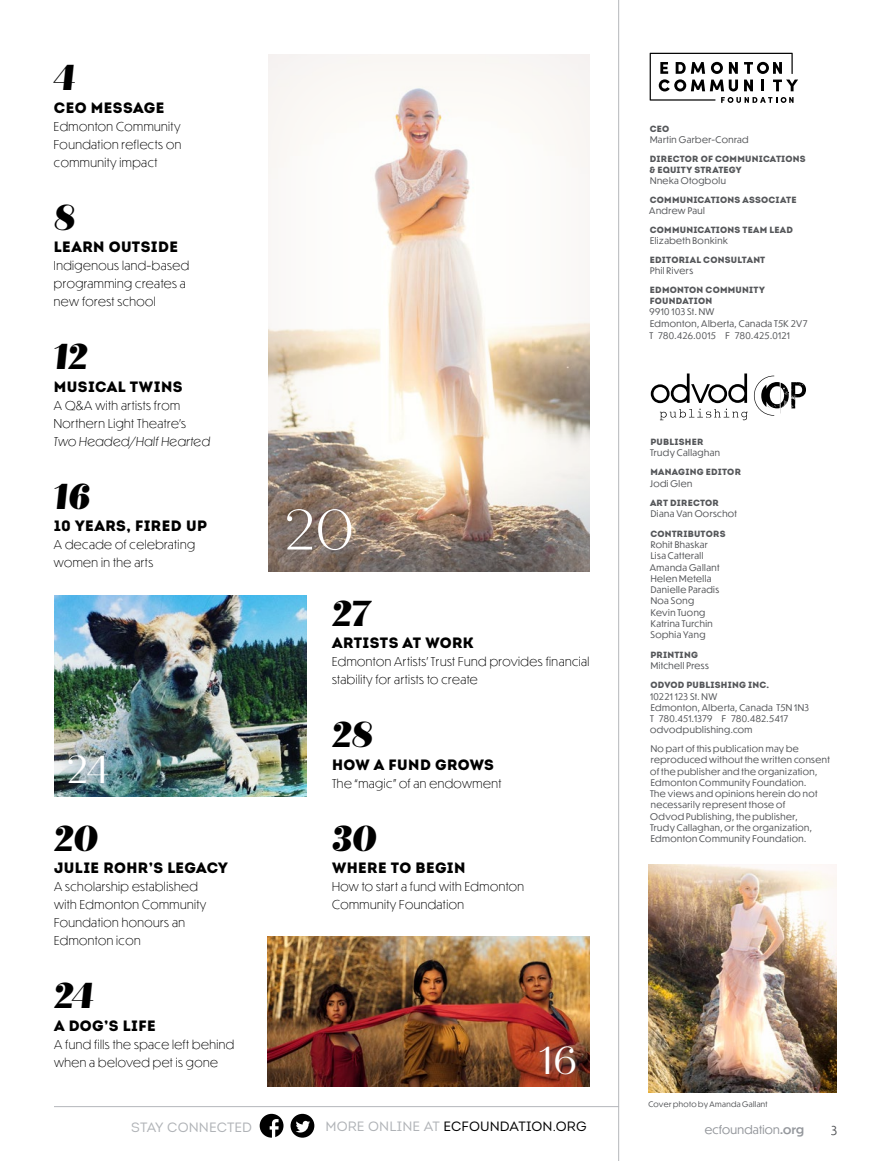
<style>
.page{position:relative;width:891px;height:1161px;background:#fff}
.page>*{position:absolute;margin:0;border:0;box-sizing:border-box;transform-origin:0 0}
.t1{font:300 57px "Quiche Display";color:#fff}
.t2{font:39px "Quiche Display";color:#fff}
.t3{font:italic 900 36px "Quiche Display";letter-spacing:-.005em;color:#000}
.t4{font:15px "Intro Black Caps";letter-spacing:.03em;color:#000}
.t5{font:13.5px "Intro Regular Caps";letter-spacing:.01em;color:#000}
.t6{font:13.5px "Intro Regular Caps";letter-spacing:.005em;color:#b0b3b7}
.t7{font:300 12px/18px "Dunbar Tall";letter-spacing:.04em;color:#000}
.t8{font:italic 300 12px "Dunbar Tall";letter-spacing:.03em;color:#000}
.t9{font:12px "Dunbar Tall";color:#55575a}
.t10{font:11.55px "Dunbar Tall";letter-spacing:.025em;color:#95989d}
.t11{font:9px/11.2px "Dunbar Tall";letter-spacing:.05em;color:#55575a}
.t12{font:900 9px/11.2px "Intro";letter-spacing:.025em;color:#55575a}
.t13{font:7.5px "Dunbar Tall";letter-spacing:.045em;color:#55575a}
.s1{color:#b0b3b7}
.s2{font-weight:500}
</style>
<div class="page">
<div style="left:266px;top:52px;width:324px;height:521px;background:#e7dedf;opacity:.51"></div>
<hr style="left:618px;top:0;width:1px;height:1161px;background:#b5b7bb">
<svg style="left:651px;top:374px;width:96px;height:29px"></svg>
<svg style="left:754px;top:376px;width:52px;height:40px"></svg>
<svg style="left:660px;top:409px;width:88px;height:11px"></svg>
<hr style="left:54px;top:1106px;width:565px;height:1px;background:#b5b7bb">
<div style="left:291px;top:1114px;width:23px;height:24px;background:#000;border-radius:50%"></div>
<svg style="left:296px;top:1121px;width:14px;height:12px"></svg>
<div style="left:260px;top:1114px;width:24px;height:24px;background:#000;border-radius:50%"></div>
<svg style="left:270px;top:1119px;width:9px;height:19px"></svg>
<svg style="left:650px;top:53px;width:148px;height:50px"></svg>
<div style="left:647px;top:862px;width:191px;height:231px;background:#f3d3ce;opacity:.3"></div>
<img style="left:54px;top:596px;width:253px;height:200px">
<img style="left:268px;top:936px;width:322px;height:150px">
<div style="left:59px;top:746px;width:57px;height:47px;background:#486d90;opacity:.75"></div>
<div style="left:532px;top:1036px;width:53px;height:47px;background:#486d90;opacity:.75"></div>
<h3 class="t3" style="left:54px;top:55px;width:23px">4</h3>
<h3 class="t4" style="left:54px;top:97px;width:112px">CEO MESSAGE</h3>
<h3 class="t7" style="left:54px;top:117px;width:129px;text-align:justify">Edmonton Community Foundation reflects on community impact</h3>
<h3 class="t3" style="left:54px;top:195px;width:24px">8</h3>
<h3 class="t4" style="left:54px;top:237px;width:126px">LEARN OUTSIDE</h3>
<h3 class="t7" style="left:54px;top:256px;width:137px">Indigenous land-based programming creates a new forest school</h3>
<h3 class="t3" style="left:54px;top:334px;width:35px">12</h3>
<h3 class="t4" style="left:54px;top:376px;width:130px">MUSICAL TWINS</h3>
<h3 class="t7" style="left:54px;top:396px;width:134px">A Q&amp;A with artists from<br>Northern Light Theatre’s</h3>
<h3 class="t8" style="left:54px;top:432px;width:158px">Two Headed/Half Hearted</h3>
<h3 class="t3" style="left:54px;top:474px;width:38px">16</h3>
<h3 class="t4" style="left:54px;top:516px;width:155px">10 YEARS, FIRED UP</h3>
<h3 class="t7" style="left:54px;top:535px;width:143px">A decade of celebrating women in the arts</h3>
<h2 class="t2" style="left:66px;top:746px;width:45px">24</h2>
<h3 class="t3" style="left:54px;top:816px;width:46px">20</h3>
<h3 class="t4" style="left:54px;top:858px;width:175px">JULIE ROHR’S LEGACY</h3>
<h3 class="t7" style="left:54px;top:877px;width:154px">A scholarship established with Edmonton Community<br>Foundation honours an<br>Edmonton icon</h3>
<h3 class="t3" style="left:54px;top:973px;width:41px">24</h3>
<h3 class="t4" style="left:54px;top:1015px;width:103px">A DOG’S LIFE</h3>
<h3 class="t7" style="left:54px;top:1035px;width:182px">A fund fills the space left behind when a beloved pet is gone</h3>
<h1 class="t1" style="left:283px;top:496px;width:74px">20</h1>
<h3 class="t3" style="left:332px;top:591px;width:39px">27</h3>
<h3 class="t4" style="left:332px;top:633px;width:143px">ARTISTS AT WORK</h3>
<h3 class="t7" style="left:332px;top:652px;width:259px">Edmonton Artists’ Trust Fund provides financial stability for artists to create</h3>
<h3 class="t3" style="left:332px;top:712px;width:43px">28</h3>
<h3 class="t4" style="left:332px;top:754px;width:163px">HOW A FUND GROWS</h3>
<h3 class="t7" style="left:332px;top:774px;width:171px">The “magic” of an endowment</h3>
<h3 class="t3" style="left:332px;top:816px;width:47px">30</h3>
<h3 class="t4" style="left:332px;top:858px;width:135px">WHERE TO BEGIN</h3>
<h3 class="t7" style="left:332px;top:877px;width:194px">How to start a fund with Edmonton<br>Community Foundation</h3>
<h2 class="t2" style="left:538px;top:1037px;width:41px">16</h2>
<h3 class="t6" style="left:131px;top:1119px;width:122px">STAY CONNECTED</h3>
<h3 class="t5" style="left:325px;top:1118px;width:263px"><span class="s1">MORE ONLINE AT</span> ECFOUNDATION.ORG</h3>
<p class="t12" style="left:650px;top:123px;width:21px">CEO</p>
<p class="t11" style="left:650px;top:134px;width:100px">Martin Garber-Conrad</p>
<p class="t12" style="left:649px;top:153px;width:158px">DIRECTOR OF COMMUNICATIONS &amp; EQUITY STRATEGY</p>
<p class="t11" style="left:650px;top:175px;width:77px">Nneka Otogbolu</p>
<p class="t12" style="left:650px;top:194px;width:148px">COMMUNICATIONS ASSOCIATE</p>
<p class="t11" style="left:649px;top:205px;width:57px">Andrew Paul</p>
<p class="t12" style="left:650px;top:224px;width:145px">COMMUNICATIONS TEAM LEAD</p>
<p class="t11" style="left:650px;top:235px;width:79px">Elizabeth Bonkink</p>
<p class="t12" style="left:650px;top:254px;width:117px">EDITORIAL CONSULTANT</p>
<p class="t11" style="left:650px;top:265px;width:45px">Phil Rivers</p>
<p class="t12" style="left:650px;top:284px;width:116px">EDMONTON COMMUNITY<br>FOUNDATION</p>
<p class="t11" style="left:649px;top:306px;width:160px">9910 103 St. NW<br>Edmonton, Alberta, Canada T5K 2V7<br>T 780.426.0015 F 780.425.0121</p>
<p class="t12" style="left:650px;top:436px;width:55px">PUBLISHER</p>
<p class="t11" style="left:650px;top:447px;width:71px">Trudy Callaghan</p>
<p class="t12" style="left:651px;top:467px;width:92px">MANAGING EDITOR</p>
<p class="t11" style="left:650px;top:477px;width:44px">Jodi Glen</p>
<p class="t12" style="left:650px;top:497px;width:70px">ART DIRECTOR</p>
<p class="t11" style="left:651px;top:508px;width:88px">Diana Van Oorschot</p>
<p class="t12" style="left:650px;top:528px;width:77px">CONTRIBUTORS</p>
<p class="t11" style="left:650px;top:539px;width:71px">Rohit Bhaskar<br>Lisa Catterall<br>Amanda Gallant<br>Helen Metella<br>Danielle Paradis<br>Noa Song<br>Kevin Tuong<br>Katrina Turchin<br>Sophia Yang</p>
<p class="t12" style="left:650px;top:649px;width:49px">PRINTING</p>
<p class="t11" style="left:651px;top:660px;width:60px">Mitchell Press</p>
<p class="t12" style="left:650px;top:680px;width:120px">ODVOD PUBLISHING INC.</p>
<p class="t11" style="left:650px;top:690px;width:161px">10221 123 St. NW<br>Edmonton, Alberta, Canada T5N 1N3<br>T 780.451.1379 F 780.482.5417 odvodpublishing.com</p>
<p class="t11" style="left:650px;top:743px;width:181px">No part of this publication may be reproduced without the written consent of the publisher and the organization, Edmonton Community Foundation.<br>The views and opinions herein do not necessarily represent those of<br>Odvod Publishing, the publisher,<br>Trudy Callaghan, or the organization, Edmonton Community Foundation.</p>
<p class="t13" style="left:649px;top:1099px;width:121px">Cover photo by Amanda Gallant</p>
<p class="t10" style="left:705px;top:1121px;width:101px">ecfoundation<span class="s2">.org</span></p>
<h3 class="t9" style="left:831px;top:1122px;width:7px">3</h3>
</div>
